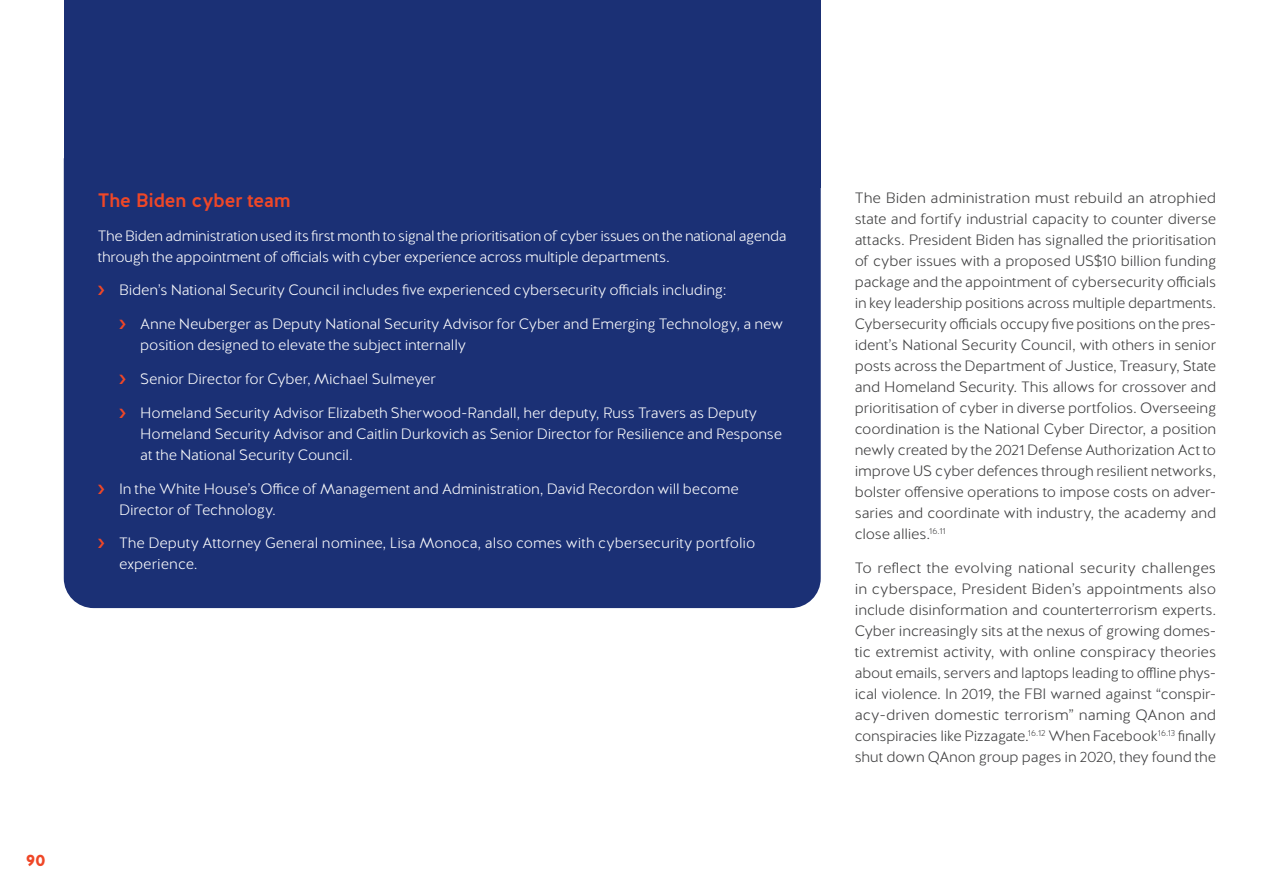
<style>
.page{position:relative;width:1263px;height:893px;background:#fff}
.page>*{position:absolute;margin:0;border:0;box-sizing:border-box;transform-origin:0 0}
.SUBHEADING_1{font:500 19.5px "Halis GR";letter-spacing:-.02em;color:#ef4727}
.t1{font:900 16.5px "Halis GR";color:#ef4727}
.BODY_TEXT{font:300 15px/21px "Halis GR";letter-spacing:-.01em;color:#3e3e3f;text-align:justify}
.BODY_TEXT-2{font:300 15px/21px "Halis GR";letter-spacing:-.01em;color:#fff}
</style>
<div class="page">
<div style="left:64px;top:187px;width:757px;height:421px;background:#1b3075"></div>
<div style="left:64px;top:0;width:757px;height:187px;background:#1b3075"></div>
<svg style="left:98px;top:286px;width:6px;height:9px"></svg>
<svg style="left:119px;top:320px;width:7px;height:9px"></svg>
<svg style="left:119px;top:374px;width:7px;height:10px"></svg>
<svg style="left:119px;top:408px;width:7px;height:10px"></svg>
<svg style="left:98px;top:484px;width:6px;height:9px"></svg>
<svg style="left:98px;top:539px;width:6px;height:9px"></svg>
<p class="SUBHEADING_1" style="left:98px;top:188px;width:194px">The Biden cyber team</p>
<p class="BODY_TEXT-2" style="left:98px;top:226px;width:690px">The Biden administration used its first month to signal the prioritisation of cyber issues on the national agenda through the appointment of officials with cyber experience across multiple departments.</p>
<p class="BODY_TEXT-2" style="left:119px;top:280px;width:609px">Biden’s National Security Council includes five experienced cybersecurity officials including:</p>
<p class="BODY_TEXT-2" style="left:140px;top:314px;width:644px">Anne Neuberger as Deputy National Security Advisor for Cyber and Emerging Technology, a new position designed to elevate the subject internally</p>
<p class="BODY_TEXT-2" style="left:140px;top:369px;width:297px">Senior Director for Cyber, Michael Sulmeyer</p>
<p class="BODY_TEXT-2" style="left:140px;top:403px;width:643px">Homeland Security Advisor Elizabeth Sherwood-Randall, her deputy, Russ Travers as Deputy<br>Homeland Security Advisor and Caitlin Durkovich as Senior Director for Resilience and Response at the National Security Council.</p>
<p class="BODY_TEXT-2" style="left:119px;top:478px;width:621px">In the White House’s Office of Management and Administration, David Recordon will become<br>Director of Technology.</p>
<p class="BODY_TEXT-2" style="left:119px;top:533px;width:638px">The Deputy Attorney General nominee, Lisa Monoca, also comes with cybersecurity portfolio experience.</p>
<p class="t1" style="left:26px;top:850px;width:21px">90</p>
<p class="BODY_TEXT" style="left:855px;top:188px;width:363px">The Biden administration must rebuild an atrophied state and fortify industrial capacity to counter diverse attacks. President Biden has signalled the prioritisation of cyber issues with a proposed US$10 billion funding package and the appointment of cybersecurity officials in key leadership positions across multiple departments.<br>Cybersecurity officials occupy five positions on the pres&shy;ident’s National Security Council, with others in senior posts across the Department of Justice, Treasury, State and Homeland Security. This allows for crossover and prioritisation of cyber in diverse portfolios. Overseeing coordination is the National Cyber Director, a position newly created by the 2021 Defense Authorization Act to improve US cyber defences through resilient networks, bolster offensive operations to impose costs on adver&shy;saries and coordinate with industry, the academy and close allies.<sup>16.11</sup></p>
<p class="BODY_TEXT" style="left:855px;top:558px;width:363px">To reflect the evolving national security challenges in cyberspace, President Biden’s appointments also include disinformation and counterterrorism experts.<br>Cyber increasingly sits at the nexus of growing domes&shy;tic extremist activity, with online conspiracy theories about emails, servers and laptops leading to offline phys&shy;ical violence. In 2019, the FBI warned against “conspir&shy;acy-driven domestic terrorism” naming QAnon and conspiracies like Pizzagate.<sup>16.12</sup> When Facebook<sup>16.13</sup> finally shut down QAnon group pages in 2020, they found the</p>
</div>
